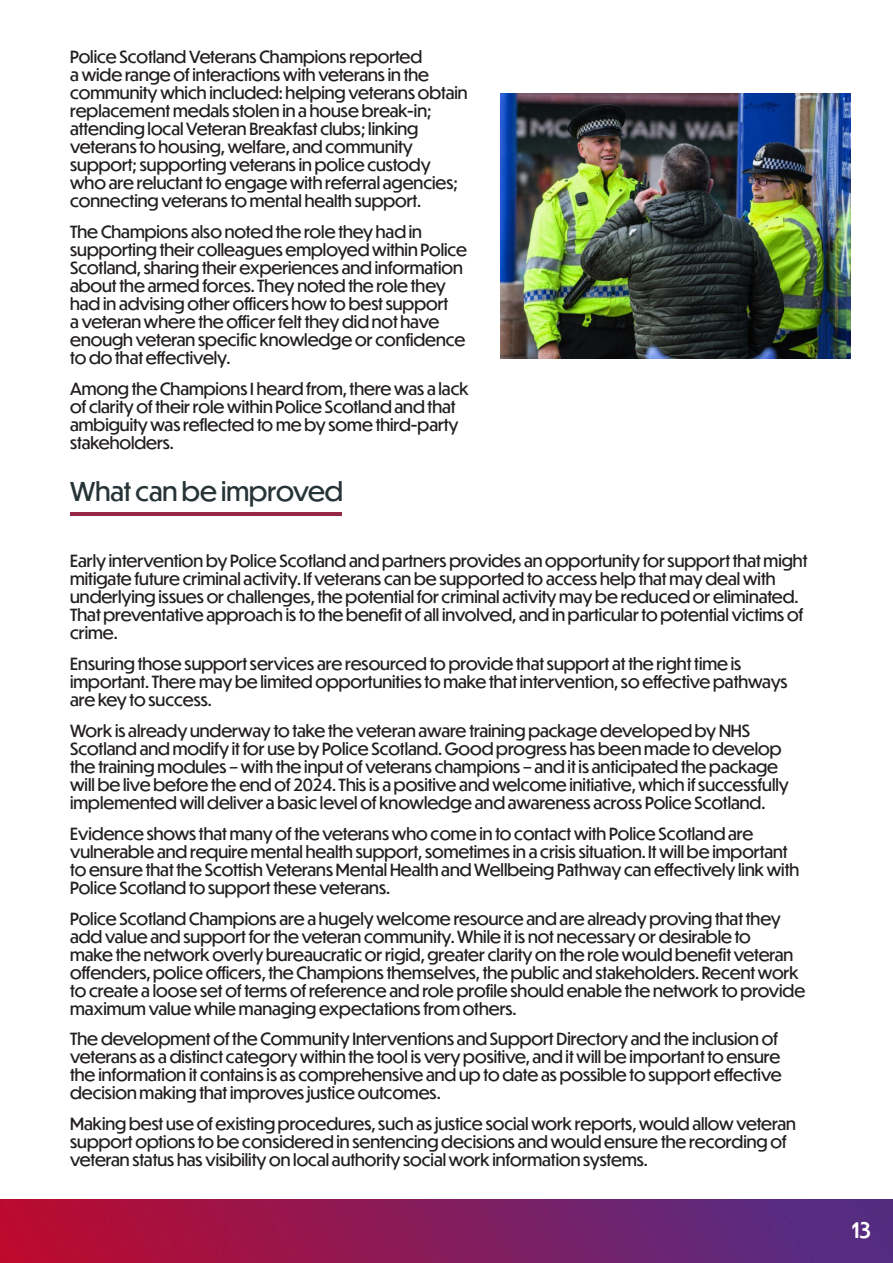
<style>
.page{position:relative;width:893px;height:1263px;background:#fff}
.page>*{position:absolute;margin:0;border:0;box-sizing:border-box;transform-origin:0 0}
._17_Small_title_black_Roboto{font:25.5px "Dunbar Tall";color:#273437}
.t1{font:500 21px "Dunbar Tall";color:#fff}
._8_Content_black_Roboto{font:16.5px/18px "Dunbar Tall";color:#231f20}
</style>
<div class="page">
<img style="left:0;top:1199px;width:893px;height:64px">
<img style="left:500px;top:94px;width:350px;height:264px">
<hr style="left:70px;top:512px;width:271px;height:4px;background:#952847">
<p class="_8_Content_black_Roboto" style="left:70px;top:47px;width:399px">Police Scotland Veterans Champions reported<br>a wide range of interactions with veterans in the community which included: helping veterans obtain replacement medals stolen in a house break-in; attending local Veteran Breakfast clubs; linking veterans to housing, welfare, and community support; supporting veterans in police custody who are reluctant to engage with referral agencies; connecting veterans to mental health support.</p>
<p class="_8_Content_black_Roboto" style="left:70px;top:222px;width:399px">The Champions also noted the role they had in supporting their colleagues employed within Police Scotland, sharing their experiences and information about the armed forces. They noted the role they had in advising other officers how to best support<br>a veteran where the officer felt they did not have enough veteran specific knowledge or confidence to do that effectively.</p>
<p class="_8_Content_black_Roboto" style="left:70px;top:379px;width:400px">Among the Champions I heard from, there was a lack of clarity of their role within Police Scotland and that ambiguity was reflected to me by some third-party stakeholders.</p>
<p class="_17_Small_title_black_Roboto" style="left:70px;top:473px;width:274px">What can be improved</p>
<p class="_8_Content_black_Roboto" style="left:70px;top:552px;width:739px">Early intervention by Police Scotland and partners provides an opportunity for support that might mitigate future criminal activity. If veterans can be supported to access help that may deal with underlying issues or challenges, the potential for criminal activity may be reduced or eliminated.<br>That preventative approach is to the benefit of all involved, and in particular to potential victims of crime.</p>
<p class="_8_Content_black_Roboto" style="left:70px;top:654px;width:719px">Ensuring those support services are resourced to provide that support at the right time is important. There may be limited opportunities to make that intervention, so effective pathways are key to success.</p>
<p class="_8_Content_black_Roboto" style="left:70px;top:721px;width:720px">Work is already underway to take the veteran aware training package developed by NHS Scotland and modify it for use by Police Scotland. Good progress has been made to develop the training modules – with the input of veterans champions – and it is anticipated the package will be live before the end of 2024. This is a positive and welcome initiative, which if successfully implemented will deliver a basic level of knowledge and awareness across Police Scotland.</p>
<p class="_8_Content_black_Roboto" style="left:70px;top:824px;width:730px">Evidence shows that many of the veterans who come in to contact with Police Scotland are vulnerable and require mental health support, sometimes in a crisis situation. It will be important to ensure that the Scottish Veterans Mental Health and Wellbeing Pathway can effectively link with Police Scotland to support these veterans.</p>
<p class="_8_Content_black_Roboto" style="left:70px;top:909px;width:737px">Police Scotland Champions are a hugely welcome resource and are already proving that they add value and support for the veteran community. While it is not necessary or desirable to<br>make the network overly bureaucratic or rigid, greater clarity on the role would benefit veteran offenders, police officers, the Champions themselves, the public and stakeholders. Recent work to create a loose set of terms of reference and role profile should enable the network to provide maximum value while managing expectations from others.</p>
<p class="_8_Content_black_Roboto" style="left:70px;top:1029px;width:713px">The development of the Community Interventions and Support Directory and the inclusion of veterans as a distinct category within the tool is very positive, and it will be important to ensure the information it contains is as comprehensive and up to date as possible to support effective decision making that improves justice outcomes.</p>
<p class="_8_Content_black_Roboto" style="left:70px;top:1114px;width:727px">Making best use of existing procedures, such as justice social work reports, would allow veteran support options to be considered in sentencing decisions and would ensure the recording of veteran status has visibility on local authority social work information systems.</p>
<p class="t1" style="left:852px;top:1215px;width:20px">13</p>
</div>
